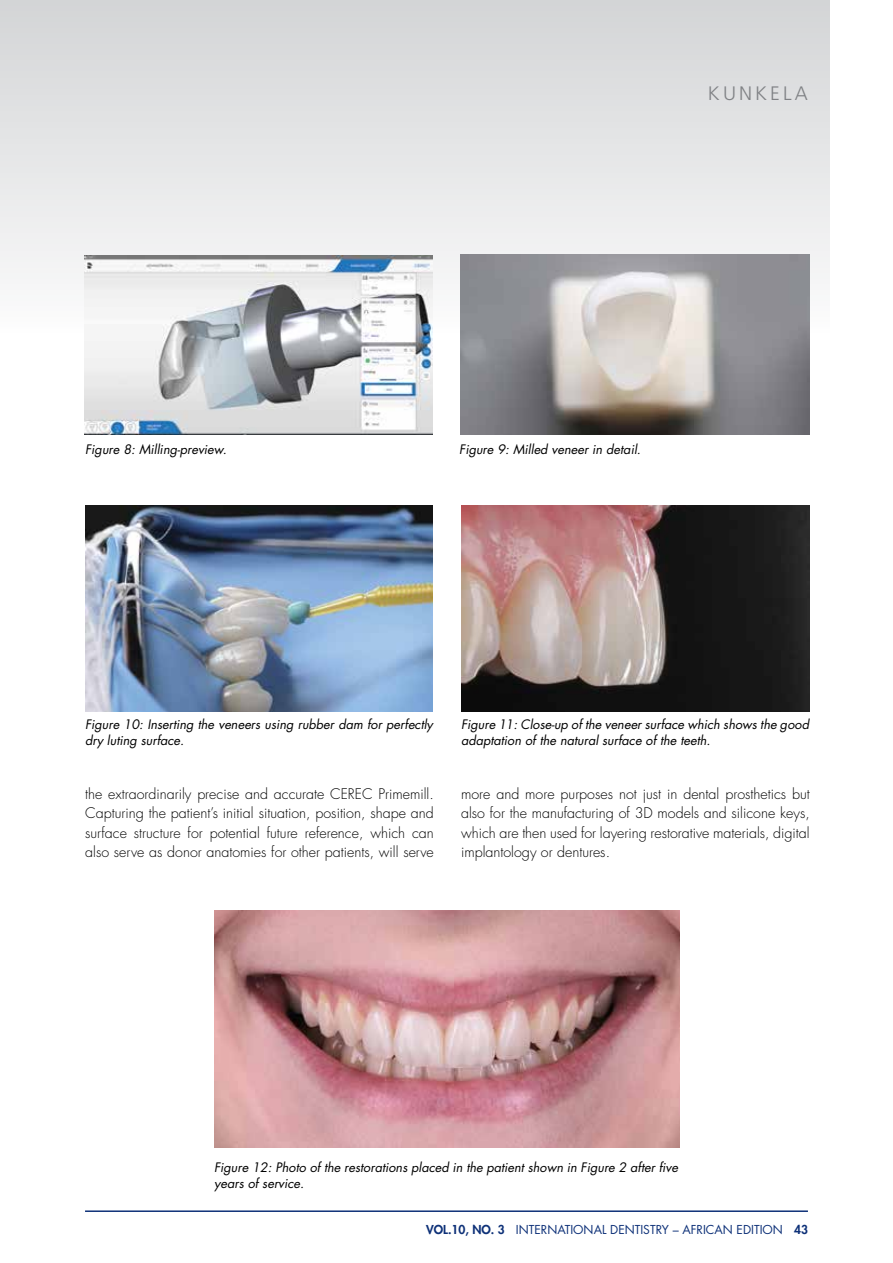
<style>
.page{position:relative;width:893px;height:1263px;background:#fff}
.page>*{position:absolute;margin:0;border:0;box-sizing:border-box;transform-origin:0 0}
.t1{font:300 19.5px "Frutiger";letter-spacing:.16em;color:#808285}
.t2{font:300 14.25px/19.5px "Futura";color:#000;text-align:justify}
.t3{font:italic 12.75px/15.8px "Futura";color:#000}
.t4{font:12px "Futura";color:#0e3178}
.s1{font-weight:800}
</style>
<div class="page">
<div style="left:0;top:0;width:829px;height:337px;background:linear-gradient(to bottom,#d3d4d6,#fcfcfc)"></div>
<hr style="left:85px;top:1210px;width:723px;height:2px;background:#0e3178">
<img style="left:84px;top:255px;width:349px;height:179px">
<img style="left:460px;top:255px;width:349px;height:179px">
<img style="left:85px;top:506px;width:348px;height:205px">
<img style="left:461px;top:506px;width:348px;height:205px">
<img style="left:214px;top:910px;width:466px;height:237px">
<p class="t3" style="left:85px;top:441px;width:143px">Figure 8: Milling-preview.</p>
<h1 class="t1" style="left:708px;top:83px;width:101px">KUNKELA</h1>
<p class="t3" style="left:459px;top:441px;width:183px">Figure 9: Milled veneer in detail.</p>
<p class="t3" style="left:85px;top:716px;width:349px">Figure 10: Inserting the veneers using rubber dam for perfectly dry luting surface.</p>
<p class="t3" style="left:461px;top:716px;width:349px">Figure 11: Close-up of the veneer surface which shows the good adaptation of the natural surface of the teeth.</p>
<p class="t2" style="left:85px;top:784px;width:350px">the extraordinarily precise and accurate CEREC Primemill.<br>Capturing the patient’s initial situation, position, shape and surface structure for potential future reference, which can also serve as donor anatomies for other patients, will serve</p>
<p class="t2" style="left:461px;top:784px;width:350px">more and more purposes not just in dental prosthetics but also for the manufacturing of 3D models and silicone keys, which are then used for layering restorative materials, digital implantology or dentures.</p>
<p class="t3" style="left:214px;top:1159px;width:465px">Figure 12: Photo of the restorations placed in the patient shown in Figure 2 after five years of service.</p>
<p class="t4" style="left:426px;top:1222px;width:383px"><span class="s1">VOL.10, NO. 3</span> INTERNATIONAL DENTISTRY – AFRICAN EDITION <span class="s1">43</span></p>
</div>
